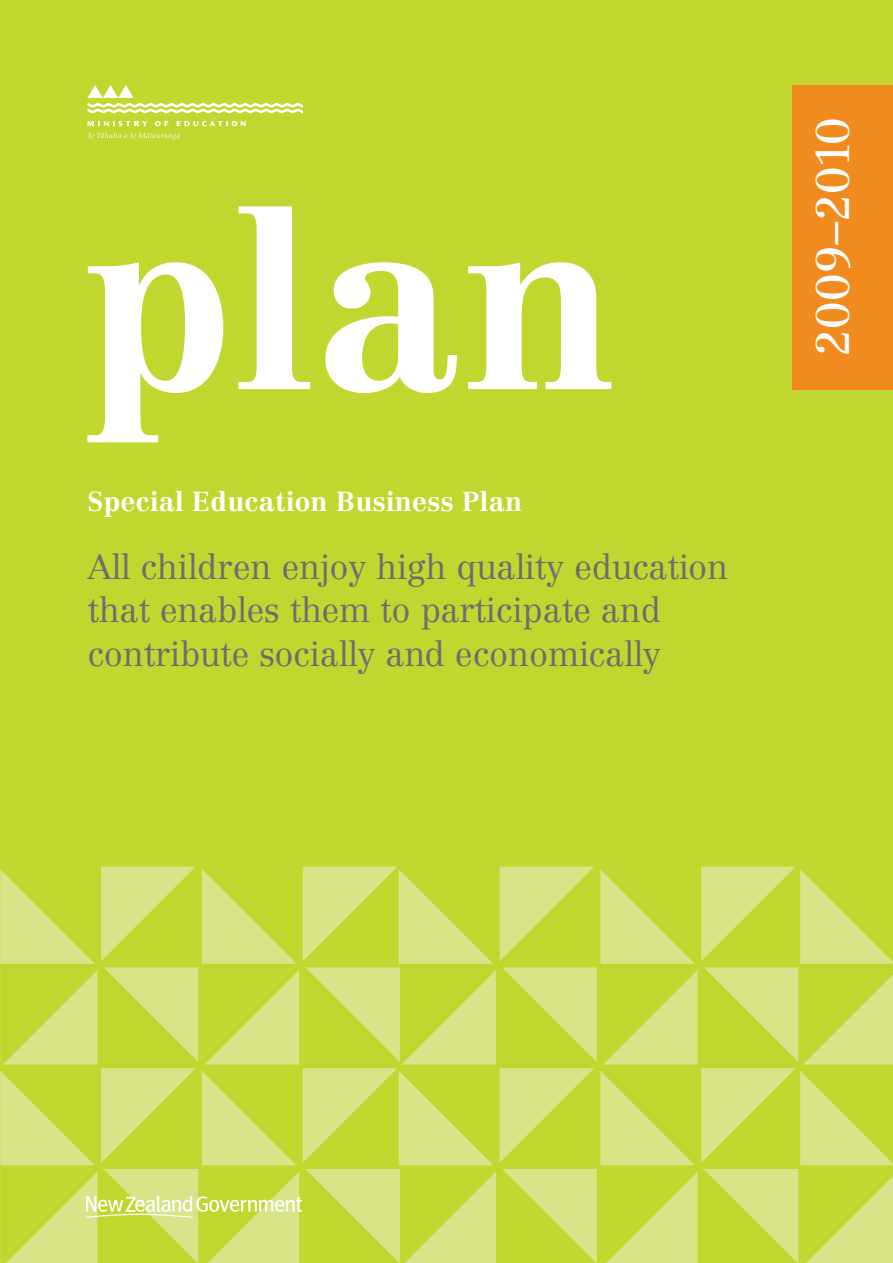
<style>
.page{position:relative;width:893px;height:1263px;background:#c1d72f}
.page>*{position:absolute;margin:0;border:0;box-sizing:border-box;transform-origin:0 0}
.t1{font:700 245.25px "Centennial";color:#fff}
.t2{font:46.35px "Centennial";letter-spacing:.01em;color:#fff}
.t3{font:300 34.5px/43.5px "Centennial";letter-spacing:-.005em;color:#6c6d70}
.t4{font:700 27px "Centennial";letter-spacing:.01em;color:#fff}
</style>
<div class="page">
<svg style="left:87px;top:132px;width:93px;height:8px"></svg>
<svg style="left:87px;top:121px;width:61px;height:5px"></svg>
<svg style="left:155px;top:121px;width:13px;height:5px"></svg>
<svg style="left:177px;top:121px;width:69px;height:5px"></svg>
<svg style="left:87px;top:85px;width:216px;height:28px"></svg>
<div style="left:791px;top:85px;width:102px;height:304px;background:#f28b1d"></div>
<svg style="left:0;top:866px;width:893px;height:397px"></svg>
<p class="t1" style="left:83px;top:155px;width:536px">plan</p>
<p class="t4" style="left:87px;top:485px;width:436px">Special Education Business Plan</p>
<p class="t3" style="left:87px;top:545px;width:642px">All children enjoy high quality education that enables them to participate and contribute socially and economically</p>
<p class="t2" style="left:805px;top:357px;width:241px;rotate:-90deg">2009–2010</p>
</div>
